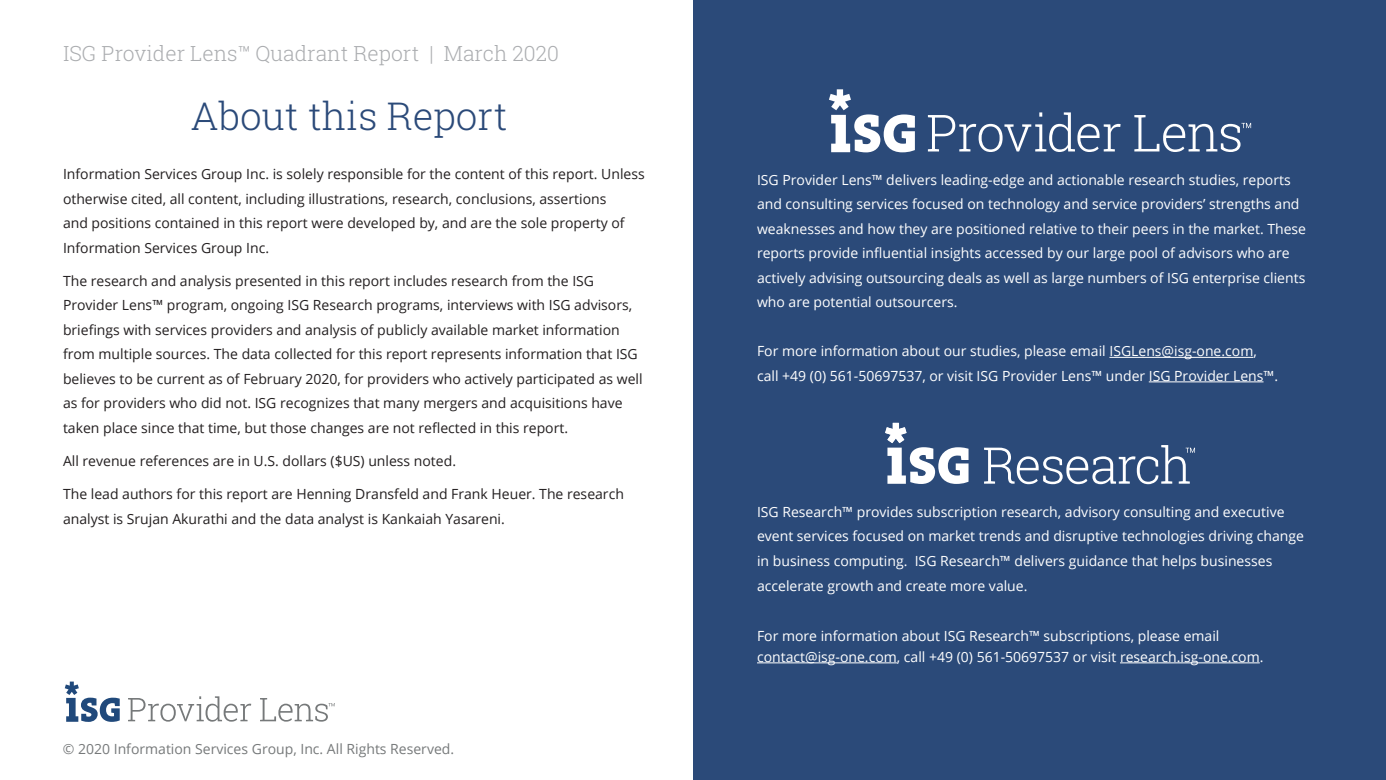
<style>
.page{position:relative;width:1386px;height:780px;background:#fff}
.page>*{position:absolute;margin:0;border:0;box-sizing:border-box;transform-origin:0 0}
.t1{font:300 38.5px "Roboto Slab";color:#2b4a79}
.t2{font:300 21px "Roboto Slab";color:#abadb0}
.Body_Copy{font:14px/24.5px "Open Sans";color:#231f20}
.Body_Copy-2{font:14px/24.5px "Open Sans";color:#fff}
.Report_Cover_Title{font:14px "Open Sans";color:#76797a}
</style>
<div class="page">
<svg style="left:128px;top:696px;width:123px;height:25px"></svg>
<svg style="left:260px;top:698px;width:75px;height:23px"></svg>
<svg style="left:65px;top:681px;width:55px;height:41px"></svg>
<div style="left:693px;top:0;width:693px;height:780px;background:#2b4a79"></div>
<svg style="left:928px;top:112px;width:193px;height:40px"></svg>
<svg style="left:1134px;top:115px;width:117px;height:37px"></svg>
<svg style="left:829px;top:89px;width:86px;height:63px"></svg>
<svg style="left:885px;top:423px;width:84px;height:61px"></svg>
<svg style="left:984px;top:445px;width:211px;height:39px"></svg>
<hr style="left:1109px;top:357px;width:144px;height:1px;background:#fff">
<hr style="left:1149px;top:381px;width:115px;height:1px;background:#fff">
<hr style="left:757px;top:662px;width:140px;height:1px;background:#fff">
<hr style="left:1120px;top:662px;width:140px;height:1px;background:#fff">
<p class="t2" style="left:63px;top:39px;width:498px">ISG Provider Lens™ Quadrant Report | March 2020</p>
<p class="t1" style="left:191px;top:89px;width:318px">About this Report</p>
<p class="Body_Copy" style="left:63px;top:161px;width:583px">Information Services Group Inc. is solely responsible for the content of this report. Unless otherwise cited, all content, including illustrations, research, conclusions, assertions<br>and positions contained in this report were developed by, and are the sole property of Information Services Group Inc.</p>
<p class="Body_Copy" style="left:63px;top:268px;width:581px">The research and analysis presented in this report includes research from the ISG Provider Lens™ program, ongoing ISG Research programs, interviews with ISG advisors, briefings with services providers and analysis of publicly available market information from multiple sources. The data collected for this report represents information that ISG believes to be current as of February 2020, for providers who actively participated as well as for providers who did not. ISG recognizes that many mergers and acquisitions have taken place since that time, but those changes are not reflected in this report.</p>
<p class="Body_Copy" style="left:63px;top:448px;width:395px">All revenue references are in U.S. dollars ($US) unless noted.</p>
<p class="Body_Copy" style="left:63px;top:482px;width:562px">The lead authors for this report are Henning Dransfeld and Frank Heuer. The research analyst is Srujan Akurathi and the data analyst is Kankaiah Yasareni.</p>
<p class="Report_Cover_Title" style="left:63px;top:739px;width:393px">© 2020 Information Services Group, Inc. All Rights Reserved.</p>
<p class="Body_Copy-2" style="left:757px;top:167px;width:551px">ISG Provider Lens™ delivers leading-edge and actionable research studies, reports and consulting services focused on technology and service providers’ strengths and weaknesses and how they are positioned relative to their peers in the market. These reports provide influential insights accessed by our large pool of advisors who are actively advising outsourcing deals as well as large numbers of ISG enterprise clients who are potential outsourcers.</p>
<p class="Body_Copy-2" style="left:757px;top:338px;width:523px">For more information about our studies, please email ISGLens@isg-one.com, call +49 (0) 561-50697537, or visit ISG Provider Lens™ under ISG Provider Lens™.</p>
<p class="Body_Copy-2" style="left:757px;top:499px;width:548px">ISG Research™ provides subscription research, advisory consulting and executive event services focused on market trends and disruptive technologies driving change in business computing. ISG Research™ delivers guidance that helps businesses accelerate growth and create more value.</p>
<p class="Body_Copy-2" style="left:757px;top:625px;width:508px;line-height:21px">For more information about ISG Research™ subscriptions, please email contact@isg-one.com, call +49 (0) 561-50697537 or visit research.isg-one.com.</p>
</div>
